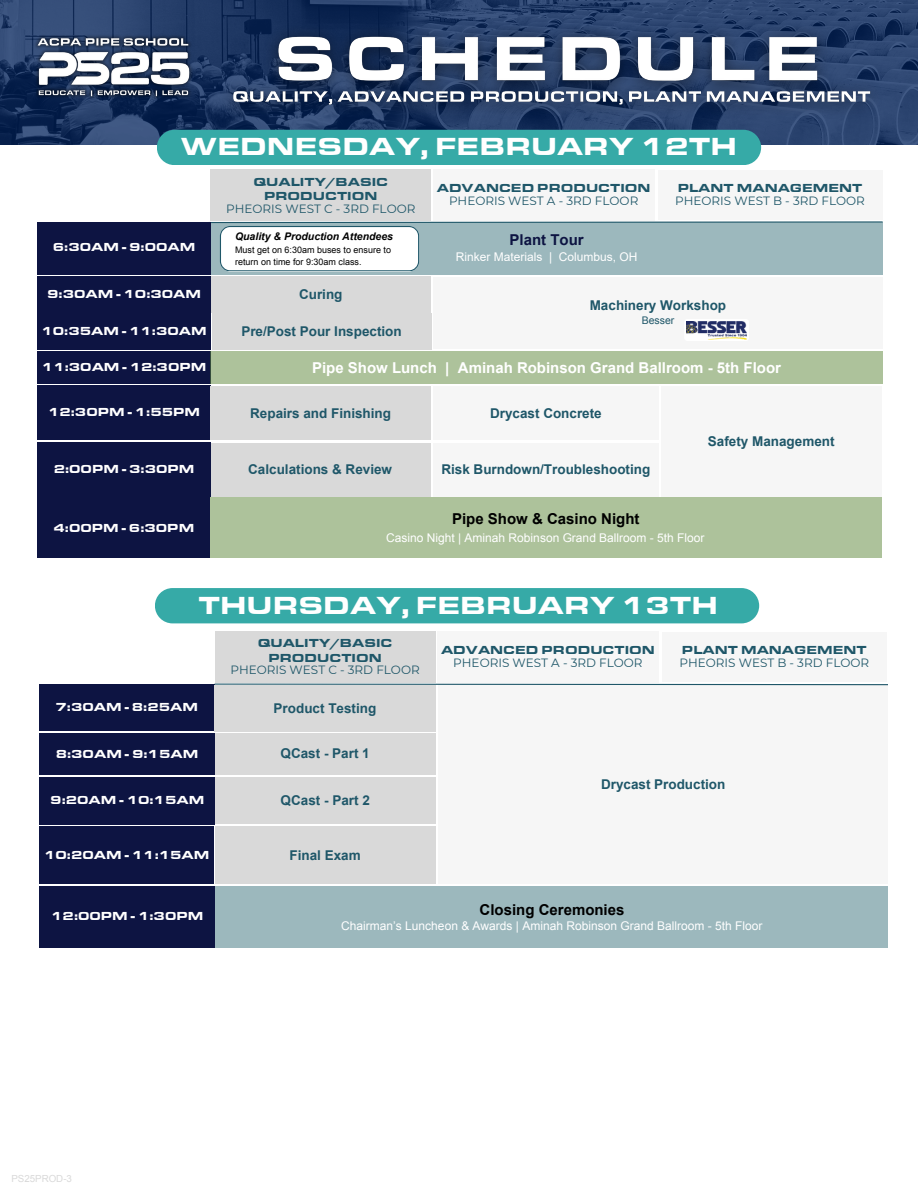
<style>
.page{position:relative;width:918px;height:1188px;background:#fff}
.page>*{position:absolute;margin:0;border:0;box-sizing:border-box;transform-origin:0 0}
.t1{font:25.5px "Eurostar Black Extended";color:#fff}
.t2{font:700 15px "Arial";color:#fff}
.t3{font:700 15px "Arial";color:#000}
.t4{font:700 15px "Arial";color:#0d1442}
.t5{font:700 13.5px "Arial";color:#1f5769}
.t6{font:12px/13.5px "Montserrat";color:#1f5769;text-align:center}
.t7{font:12px "Eurostar Black Extended";color:#fff}
.t8{font:12px "Arial";color:#fff}
.t9{font:12px/14.7px "Eurostar Black Extended";color:#1f5769;text-align:center}
.t10{font:italic 700 10.5px "Arial";color:#000}
.t11{font:10.5px "Arial";color:#1f5769}
.t12{font:9.75px "Arial";color:#d9d9d9}
.t13{font:9px/12px "Arial";color:#000}
.s1{font-family:"Eurostar Black Extended"}
</style>
<div class="page">
<div style="left:38px;top:276px;width:173px;height:37px;background:#0d1442"></div>
<div style="left:211px;top:276px;width:220px;height:37px;background:#d9d9d9"></div>
<svg style="left:0;top:0;width:918px;height:144px;background:#243d69"></svg>
<img style="left:22px;top:30px;width:183px;height:74px">
<img style="left:211px;top:16px;width:684px;height:116px">
<div style="left:157px;top:130px;width:604px;height:35px;background:#36aaa7;border-radius:18px"></div>
<div style="left:155px;top:588px;width:604px;height:35px;background:#36aaa7;border-radius:18px"></div>
<div style="left:38px;top:351px;width:173px;height:33px;background:#0d1442"></div>
<div style="left:38px;top:386px;width:173px;height:54px;background:#0d1442"></div>
<div style="left:39px;top:684px;width:175px;height:47px;background:#0d1442"></div>
<div style="left:40px;top:886px;width:175px;height:62px;background:#0d1442"></div>
<div style="left:210px;top:222px;width:673px;height:53px;background:#9cb8bd"></div>
<div style="left:38px;top:222px;width:173px;height:53px;background:#0d1442"></div>
<div style="left:210px;top:351px;width:673px;height:33px;background:#adc29b"></div>
<div style="left:211px;top:386px;width:220px;height:54px;background:#d9d9d9"></div>
<div style="left:433px;top:386px;width:226px;height:54px;background:#f6f6f6"></div>
<div style="left:210px;top:443px;width:221px;height:54px;background:#d9d9d9"></div>
<div style="left:38px;top:442px;width:173px;height:55px;background:#0d1442"></div>
<div style="left:210px;top:498px;width:672px;height:60px;background:#adc29b"></div>
<div style="left:38px;top:498px;width:172px;height:60px;background:#0d1442"></div>
<div style="left:39px;top:733px;width:176px;height:42px;background:#0d1442"></div>
<div style="left:40px;top:777px;width:175px;height:47px;background:#0d1442"></div>
<div style="left:40px;top:827px;width:174px;height:57px;background:#0d1442"></div>
<div style="left:215px;top:734px;width:221px;height:41px;background:#d9d9d9"></div>
<div style="left:215px;top:777px;width:221px;height:47px;background:#d9d9d9"></div>
<div style="left:215px;top:827px;width:221px;height:57px;background:#d9d9d9"></div>
<div style="left:439px;top:685px;width:449px;height:199px;background:#f6f6f6"></div>
<div style="left:215px;top:886px;width:673px;height:62px;background:#9cb8bd"></div>
<svg style="left:211px;top:221px;width:672px;height:50px"></svg>
<div style="left:38px;top:314px;width:173px;height:36px;background:#0d1442"></div>
<div style="left:212px;top:314px;width:220px;height:36px;background:#d9d9d9"></div>
<div style="left:433px;top:277px;width:450px;height:72px;background:#f6f6f6"></div>
<svg style="left:684px;top:319px;width:65px;height:22px"></svg>
<img style="left:687px;top:321px;width:59px;height:18px">
<div style="left:433px;top:443px;width:226px;height:54px;background:#f6f6f6"></div>
<div style="left:661px;top:386px;width:221px;height:111px;background:#f6f6f6"></div>
<div style="left:215px;top:685px;width:221px;height:47px;background:#d9d9d9"></div>
<svg style="left:214px;top:683px;width:674px;height:3px"></svg>
<div style="left:211px;top:169px;width:220px;height:52px;background:#d9d9d9"></div>
<div style="left:433px;top:170px;width:221px;height:51px;background:#f6f6f6"></div>
<div style="left:658px;top:171px;width:225px;height:49px;background:#f6f6f6"></div>
<div style="left:215px;top:631px;width:220px;height:52px;background:#d9d9d9"></div>
<div style="left:437px;top:632px;width:222px;height:51px;background:#f6f6f6"></div>
<div style="left:662px;top:633px;width:225px;height:49px;background:#f6f6f6"></div>
<h1 class="t1" style="left:181px;top:130px;width:558px">WEDNESDAY, FEBRUARY 12TH</h1>
<h6 class="t7" style="left:53px;top:240px;width:144px">6:30AM - 9:00AM</h6>
<h4 class="t9" style="left:253px;top:174px;width:136px">QUALITY/BASIC<br>PRODUCTION</h4>
<h4 class="t6" style="left:226px;top:202px;width:191px">PHEORIS WEST C - 3RD FLOOR</h4>
<h6 class="t10" style="left:235px;top:230px;width:159px">Quality &amp; Production Attendees</h6>
<h6 class="t13" style="left:235px;top:244px;width:157px">Must get on 6:30am buses to ensure to return on time for 9:30am class.</h6>
<p class="t7" style="left:47px;top:286px;width:155px">9:30AM - 10:30AM</p>
<p class="t5" style="left:299px;top:287px;width:45px">Curing</p>
<h4 class="t7" style="left:41px;top:324px;width:167px">10:35AM - 11:30AM</h4>
<h4 class="t5" style="left:241px;top:324px;width:162px">Pre/Post Pour Inspection</h4>
<h6 class="t6" style="left:437px;top:181px;width:215px"><span class="s1">ADVANCED PRODUCTION<br></span>PHEORIS WEST A - 3RD FLOOR</h6>
<h4 class="t6" style="left:675px;top:181px;width:191px;text-align:left"><span class="s1">PLANT MANAGEMENT<br></span>PHEORIS WEST B - 3RD FLOOR</h4>
<p class="t4" style="left:510px;top:231px;width:76px">Plant Tour</p>
<p class="t8" style="left:456px;top:251px;width:183px">Rinker Materials | Columbus, OH</p>
<h6 class="t5" style="left:590px;top:297px;width:138px">Machinery Workshop</h6>
<h6 class="t11" style="left:642px;top:315px;width:34px">Besser</h6>
<h6 class="t7" style="left:42px;top:360px;width:166px">11:30AM - 12:30PM</h6>
<h6 class="t7" style="left:48px;top:405px;width:154px">12:30PM - 1:55PM</h6>
<p class="t2" style="left:312px;top:359px;width:471px">Pipe Show Lunch | Aminah Robinson Grand Ballroom - 5th Floor</p>
<h4 class="t5" style="left:250px;top:405px;width:142px">Repairs and Finishing</h4>
<h6 class="t5" style="left:490px;top:405px;width:113px">Drycast Concrete</h6>
<h6 class="t5" style="left:708px;top:433px;width:128px">Safety Management</h6>
<h5 class="t7" style="left:54px;top:461px;width:142px">2:00PM - 3:30PM</h5>
<h4 class="t5" style="left:248px;top:462px;width:145px">Calculations &amp; Review</h4>
<h6 class="t5" style="left:441px;top:462px;width:210px">Risk Burndown/Troubleshooting</h6>
<p class="t7" style="left:54px;top:520px;width:142px">4:00PM - 6:30PM</p>
<h6 class="t3" style="left:452px;top:511px;width:189px">Pipe Show &amp; Casino Night</h6>
<h4 class="t8" style="left:386px;top:531px;width:320px">Casino Night | Aminah Robinson Grand Ballroom - 5th Floor</h4>
<h1 class="t1" style="left:198px;top:590px;width:521px">THURSDAY, FEBRUARY 13TH</h1>
<h6 class="t9" style="left:258px;top:636px;width:136px">QUALITY/BASIC<br>PRODUCTION</h6>
<h6 class="t6" style="left:230px;top:663px;width:191px">PHEORIS WEST C - 3RD FLOOR</h6>
<h4 class="t6" style="left:441px;top:643px;width:215px"><span class="s1">ADVANCED PRODUCTION<br></span>PHEORIS WEST A - 3RD FLOOR</h4>
<h6 class="t6" style="left:679px;top:643px;width:191px;text-align:left"><span class="s1">PLANT MANAGEMENT<br></span>PHEORIS WEST B - 3RD FLOOR</h6>
<p class="t7" style="left:56px;top:700px;width:144px">7:30AM - 8:25AM</p>
<h4 class="t5" style="left:274px;top:701px;width:104px">Product Testing</h4>
<h6 class="t7" style="left:56px;top:746px;width:144px">8:30AM - 9:15AM</h6>
<h3 class="t7" style="left:50px;top:793px;width:155px">9:20AM - 10:15AM</h3>
<h4 class="t5" style="left:281px;top:746px;width:91px">QCast - Part 1</h4>
<h6 class="t5" style="left:281px;top:793px;width:91px">QCast - Part 2</h6>
<h4 class="t5" style="left:601px;top:777px;width:126px">Drycast Production</h4>
<h6 class="t7" style="left:44px;top:848px;width:167px">10:20AM - 11:15AM</h6>
<h4 class="t5" style="left:290px;top:848px;width:73px">Final Exam</h4>
<p class="t7" style="left:51px;top:908px;width:154px">12:00PM - 1:30PM</p>
<p class="t3" style="left:480px;top:901px;width:146px">Closing Ceremonies</p>
<h3 class="t8" style="left:341px;top:919px;width:423px">Chairman’s Luncheon &amp; Awards | Aminah Robinson Grand Ballroom - 5th Floor</h3>
<p class="t12" style="left:11px;top:1174px;width:62px">PS25PROD-3</p>
</div>
